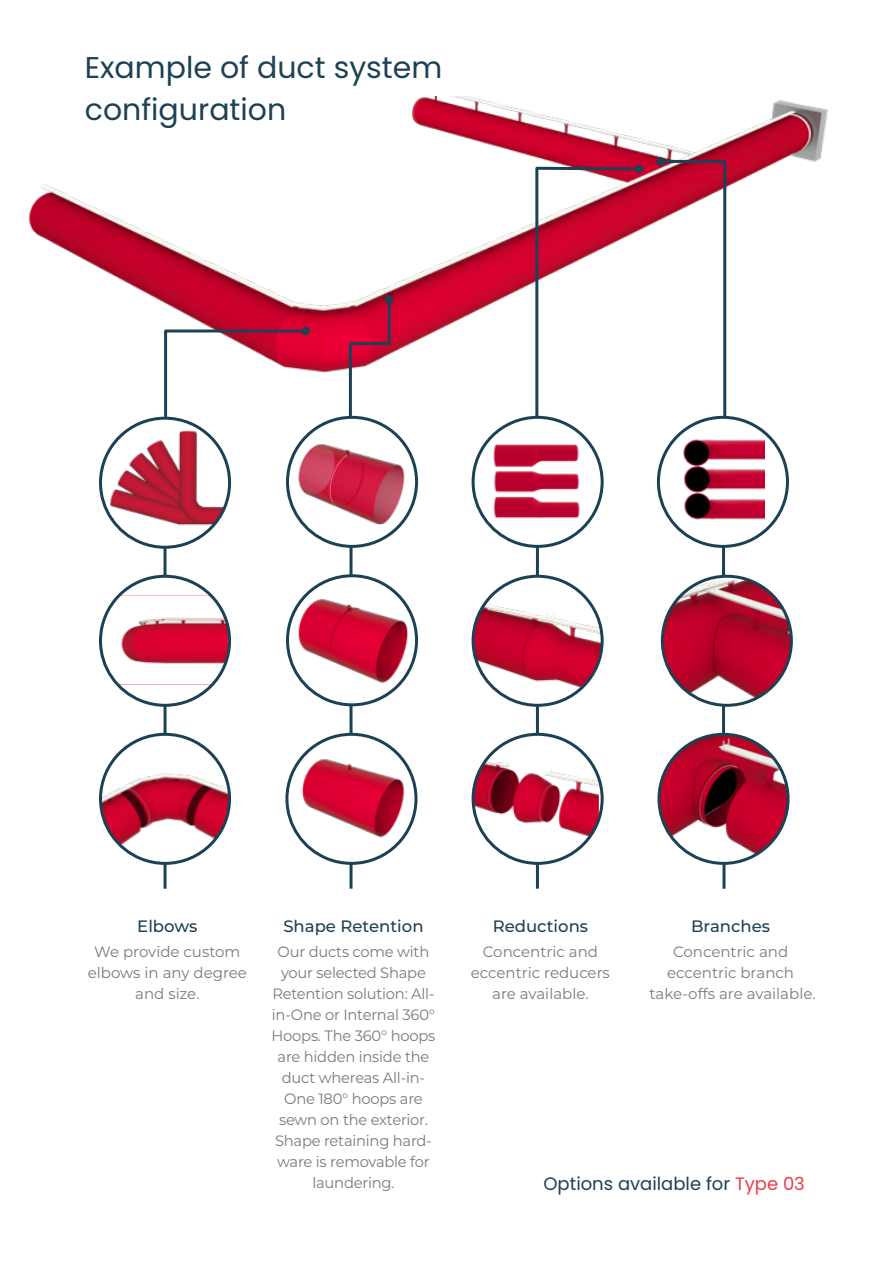
<style>
.page{position:relative;width:893px;height:1263px;background:#fff}
.page>*{position:absolute;margin:0;border:0;box-sizing:border-box;transform-origin:0 0}
.t1{font:30px/42px "Poppins";color:#1d4154}
.t2{font:18px "Poppins";color:#1d4154}
.t3{font:500 16.5px "Montserrat";color:#1d4154}
.t4{font:15px/21px "Montserrat";letter-spacing:-.015em;color:#797a7d;text-align:center}
.s1{color:#e63e47}
</style>
<div class="page">
<hr style="left:164px;top:825px;width:3px;height:64px;background:#1d4154">
<hr style="left:350px;top:825px;width:3px;height:64px;background:#1d4154">
<hr style="left:536px;top:825px;width:3px;height:64px;background:#1d4154">
<hr style="left:722px;top:825px;width:3px;height:64px;background:#1d4154">
<img style="left:28px;top:97px;width:800px;height:242px">
<svg style="left:285px;top:731px;width:133px;height:135px"></svg>
<svg style="left:471px;top:731px;width:133px;height:135px"></svg>
<svg style="left:657px;top:732px;width:133px;height:134px"></svg>
<svg style="left:99px;top:731px;width:133px;height:135px"></svg>
<hr style="left:164px;top:547px;width:3px;height:28px;background:#1d4154">
<hr style="left:350px;top:547px;width:3px;height:28px;background:#1d4154">
<hr style="left:536px;top:547px;width:3px;height:28px;background:#1d4154">
<hr style="left:722px;top:547px;width:3px;height:28px;background:#1d4154">
<hr style="left:164px;top:706px;width:3px;height:28px;background:#1d4154">
<hr style="left:350px;top:706px;width:3px;height:28px;background:#1d4154">
<hr style="left:536px;top:706px;width:3px;height:28px;background:#1d4154">
<hr style="left:722px;top:706px;width:3px;height:28px;background:#1d4154">
<svg style="left:286px;top:573px;width:133px;height:135px"></svg>
<svg style="left:470px;top:165px;width:172px;height:384px"></svg>
<svg style="left:471px;top:573px;width:133px;height:135px"></svg>
<svg style="left:655px;top:158px;width:135px;height:390px"></svg>
<svg style="left:660px;top:574px;width:133px;height:133px"></svg>
<svg style="left:99px;top:573px;width:133px;height:135px"></svg>
<svg style="left:97px;top:296px;width:323px;height:254px"></svg>
<h1 class="t1" style="left:85px;top:47px;width:359px">Example of duct system configuration</h1>
<p class="t3" style="left:137px;top:914px;width:62px">Elbows</p>
<p class="t4" style="left:88px;top:940px;width:161px">We provide custom elbows in any degree and size.</p>
<p class="t3" style="left:283px;top:914px;width:142px">Shape Retention</p>
<p class="t4" style="left:272px;top:940px;width:165px">Our ducts come with your selected Shape<br>Retention solution: All&shy;in-One or Internal 360°<br>Hoops. The 360° hoops are hidden inside the duct whereas All-in-<br>One 180° hoops are sewn on the exterior.<br>Shape retaining hard&shy;ware is removable for laundering.</p>
<p class="t3" style="left:493px;top:914px;width:97px">Reductions</p>
<p class="t4" style="left:471px;top:940px;width:141px">Concentric and eccentric reducers are available.</p>
<p class="t3" style="left:691px;top:914px;width:81px">Branches</p>
<p class="t4" style="left:650px;top:940px;width:168px">Concentric and eccentric branch take-offs are available.</p>
<p class="t2" style="left:543px;top:1173px;width:263px">Options available for <span class="s1">Type 03</span></p>
</div>
